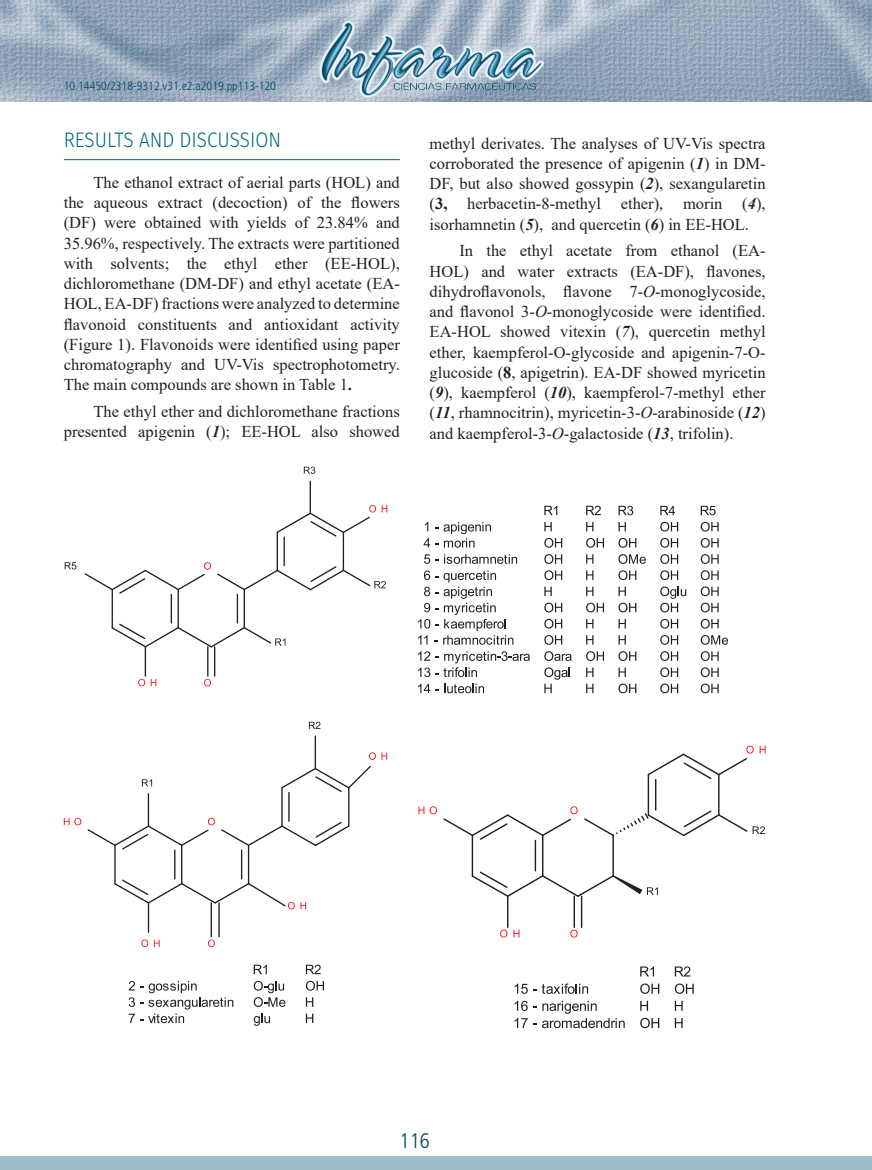
<style>
.page{position:relative;width:872px;height:1170px;background:#fff}
.page>*{position:absolute;margin:0;border:0;box-sizing:border-box;transform-origin:0 0}
.t1{font:300 21px "Fira Sans";color:#006675;scale:.9 1}
.t2{font:300 condensed 21px "Frutiger";color:#004766}
.t3{font:16.5px/20.2px "Times New Roman";color:#231f20;text-align:justify}
.t4{font:300 condensed 12px "Frutiger";color:#004766}
.s1{font-weight:700}
.s2{font-weight:700;font-style:italic}
.s3{font-style:italic}
</style>
<div class="page">
<img style="left:0;top:0;width:872px;height:101px">
<div style="left:0;top:1155px;width:872px;height:14px;background:#9ebfc9"></div>
<img style="left:319px;top:20px;width:225px;height:77px">
<hr style="left:64px;top:159px;width:336px;height:1px;background:#006675">
<svg style="left:423px;top:522px;width:68px;height:25px"></svg>
<svg style="left:424px;top:554px;width:93px;height:10px"></svg>
<svg style="left:418px;top:570px;width:95px;height:74px"></svg>
<svg style="left:418px;top:651px;width:112px;height:26px"></svg>
<svg style="left:418px;top:683px;width:66px;height:10px"></svg>
<svg style="left:544px;top:505px;width:13px;height:10px"></svg>
<svg style="left:544px;top:522px;width:8px;height:9px"></svg>
<svg style="left:544px;top:538px;width:18px;height:9px"></svg>
<svg style="left:544px;top:554px;width:18px;height:10px"></svg>
<svg style="left:544px;top:570px;width:18px;height:10px"></svg>
<svg style="left:544px;top:586px;width:8px;height:10px"></svg>
<svg style="left:544px;top:602px;width:18px;height:10px"></svg>
<svg style="left:544px;top:618px;width:18px;height:10px"></svg>
<svg style="left:544px;top:635px;width:18px;height:9px"></svg>
<svg style="left:544px;top:651px;width:27px;height:10px"></svg>
<svg style="left:544px;top:667px;width:26px;height:26px"></svg>
<svg style="left:586px;top:505px;width:15px;height:10px"></svg>
<svg style="left:586px;top:522px;width:7px;height:9px"></svg>
<svg style="left:586px;top:538px;width:18px;height:9px"></svg>
<svg style="left:586px;top:554px;width:7px;height:9px"></svg>
<svg style="left:586px;top:570px;width:7px;height:10px"></svg>
<svg style="left:586px;top:586px;width:7px;height:10px"></svg>
<svg style="left:586px;top:602px;width:18px;height:10px"></svg>
<svg style="left:586px;top:619px;width:7px;height:9px"></svg>
<svg style="left:586px;top:635px;width:7px;height:9px"></svg>
<svg style="left:586px;top:651px;width:18px;height:10px"></svg>
<svg style="left:586px;top:667px;width:7px;height:10px"></svg>
<svg style="left:586px;top:683px;width:7px;height:10px"></svg>
<svg style="left:618px;top:505px;width:15px;height:10px"></svg>
<svg style="left:618px;top:522px;width:8px;height:9px"></svg>
<svg style="left:618px;top:538px;width:18px;height:9px"></svg>
<svg style="left:618px;top:554px;width:28px;height:10px"></svg>
<svg style="left:618px;top:570px;width:18px;height:10px"></svg>
<svg style="left:618px;top:586px;width:8px;height:10px"></svg>
<svg style="left:618px;top:602px;width:18px;height:10px"></svg>
<svg style="left:618px;top:619px;width:8px;height:9px"></svg>
<svg style="left:618px;top:635px;width:8px;height:9px"></svg>
<svg style="left:618px;top:651px;width:18px;height:10px"></svg>
<svg style="left:618px;top:667px;width:8px;height:10px"></svg>
<svg style="left:618px;top:683px;width:18px;height:10px"></svg>
<svg style="left:660px;top:505px;width:15px;height:10px"></svg>
<svg style="left:660px;top:521px;width:18px;height:10px"></svg>
<svg style="left:660px;top:538px;width:18px;height:9px"></svg>
<svg style="left:660px;top:554px;width:18px;height:10px"></svg>
<svg style="left:660px;top:570px;width:18px;height:10px"></svg>
<svg style="left:660px;top:586px;width:26px;height:26px"></svg>
<svg style="left:660px;top:618px;width:18px;height:10px"></svg>
<svg style="left:660px;top:635px;width:18px;height:9px"></svg>
<svg style="left:660px;top:651px;width:18px;height:10px"></svg>
<svg style="left:660px;top:667px;width:18px;height:10px"></svg>
<svg style="left:660px;top:683px;width:18px;height:10px"></svg>
<svg style="left:700px;top:505px;width:15px;height:10px"></svg>
<svg style="left:700px;top:521px;width:18px;height:10px"></svg>
<svg style="left:700px;top:538px;width:18px;height:9px"></svg>
<svg style="left:700px;top:554px;width:18px;height:10px"></svg>
<svg style="left:700px;top:570px;width:18px;height:10px"></svg>
<svg style="left:700px;top:586px;width:18px;height:10px"></svg>
<svg style="left:700px;top:602px;width:18px;height:10px"></svg>
<svg style="left:700px;top:618px;width:18px;height:10px"></svg>
<svg style="left:700px;top:635px;width:28px;height:9px"></svg>
<svg style="left:700px;top:651px;width:18px;height:10px"></svg>
<svg style="left:700px;top:667px;width:18px;height:10px"></svg>
<svg style="left:700px;top:683px;width:18px;height:10px"></svg>
<svg style="left:138px;top:678px;width:7px;height:8px"></svg>
<svg style="left:151px;top:679px;width:5px;height:7px"></svg>
<svg style="left:382px;top:505px;width:5px;height:7px"></svg>
<svg style="left:204px;top:679px;width:7px;height:7px"></svg>
<hr style="left:145px;top:646px;width:1px;height:30px;background:#231f20">
<hr style="left:277px;top:532px;width:1px;height:38px;background:#231f20">
<hr style="left:283px;top:537px;width:2px;height:28px;background:#231f20">
<hr style="left:343px;top:532px;width:1px;height:38px;background:#231f20">
<svg style="left:276px;top:505px;width:100px;height:32px"></svg>
<svg style="left:304px;top:466px;width:11px;height:8px"></svg>
<hr style="left:309px;top:481px;width:2px;height:32px;background:#231f20">
<hr style="left:207px;top:646px;width:1px;height:30px;background:#231f20">
<hr style="left:214px;top:646px;width:1px;height:30px;background:#231f20">
<svg style="left:65px;top:562px;width:11px;height:7px"></svg>
<svg style="left:84px;top:562px;width:302px;height:86px"></svg>
<svg style="left:129px;top:981px;width:104px;height:42px"></svg>
<svg style="left:254px;top:964px;width:13px;height:10px"></svg>
<svg style="left:254px;top:980px;width:31px;height:26px"></svg>
<svg style="left:254px;top:1013px;width:16px;height:12px"></svg>
<svg style="left:306px;top:964px;width:15px;height:10px"></svg>
<svg style="left:306px;top:980px;width:18px;height:10px"></svg>
<svg style="left:306px;top:997px;width:7px;height:9px"></svg>
<svg style="left:306px;top:1013px;width:7px;height:9px"></svg>
<svg style="left:141px;top:939px;width:7px;height:7px"></svg>
<svg style="left:154px;top:939px;width:6px;height:7px"></svg>
<svg style="left:208px;top:939px;width:7px;height:7px"></svg>
<hr style="left:148px;top:902px;width:1px;height:30px;background:#231f20">
<hr style="left:281px;top:787px;width:2px;height:39px;background:#231f20">
<hr style="left:288px;top:792px;width:2px;height:29px;background:#231f20">
<hr style="left:348px;top:787px;width:1px;height:39px;background:#231f20">
<svg style="left:281px;top:752px;width:106px;height:41px"></svg>
<svg style="left:309px;top:721px;width:11px;height:7px"></svg>
<hr style="left:315px;top:736px;width:1px;height:32px;background:#231f20">
<hr style="left:211px;top:902px;width:1px;height:34px;background:#231f20">
<hr style="left:218px;top:902px;width:2px;height:34px;background:#231f20">
<svg style="left:142px;top:779px;width:10px;height:7px"></svg>
<hr style="left:148px;top:793px;width:1px;height:33px;background:#231f20">
<svg style="left:64px;top:817px;width:286px;height:92px"></svg>
<svg style="left:514px;top:983px;width:74px;height:10px"></svg>
<svg style="left:514px;top:1000px;width:110px;height:28px"></svg>
<svg style="left:640px;top:966px;width:14px;height:10px"></svg>
<svg style="left:640px;top:983px;width:19px;height:10px"></svg>
<svg style="left:640px;top:1000px;width:8px;height:10px"></svg>
<svg style="left:640px;top:1017px;width:19px;height:11px"></svg>
<svg style="left:675px;top:966px;width:15px;height:10px"></svg>
<svg style="left:675px;top:983px;width:18px;height:10px"></svg>
<svg style="left:675px;top:1000px;width:7px;height:10px"></svg>
<svg style="left:675px;top:1018px;width:7px;height:9px"></svg>
<svg style="left:500px;top:929px;width:7px;height:8px"></svg>
<svg style="left:513px;top:929px;width:6px;height:8px"></svg>
<svg style="left:759px;top:745px;width:6px;height:8px"></svg>
<svg style="left:570px;top:929px;width:7px;height:8px"></svg>
<hr style="left:542px;top:835px;width:1px;height:40px;background:#231f20">
<hr style="left:534px;top:840px;width:2px;height:30px;background:#231f20">
<hr style="left:472px;top:835px;width:1px;height:41px;background:#231f20">
<hr style="left:507px;top:896px;width:1px;height:31px;background:#231f20">
<hr style="left:612px;top:835px;width:2px;height:40px;background:#231f20">
<hr style="left:647px;top:774px;width:2px;height:41px;background:#231f20">
<hr style="left:655px;top:779px;width:1px;height:31px;background:#231f20">
<hr style="left:718px;top:774px;width:1px;height:40px;background:#231f20">
<svg style="left:584px;top:809px;width:181px;height:28px"></svg>
<svg style="left:647px;top:745px;width:106px;height:35px"></svg>
<hr style="left:573px;top:896px;width:2px;height:31px;background:#231f20">
<hr style="left:581px;top:896px;width:1px;height:31px;background:#231f20">
<svg style="left:418px;top:806px;width:159px;height:35px"></svg>
<svg style="left:471px;top:870px;width:187px;height:28px"></svg>
<p class="t4" style="left:64px;top:79px;width:214px">10.14450/2318-9312.v31.e2.a2019.pp113-120</p>
<p class="t1" style="left:64px;top:125px;width:243px">RESULTS AND DISCUSSION</p>
<p class="t3" style="left:64px;top:172px;width:337px;text-indent:30px">The ethanol extract of aerial parts (HOL) and the aqueous extract (decoction) of the flowers (DF) were obtained with yields of 23.84% and 35.96%, respectively. The extracts were partitioned with solvents; the ethyl ether (EE-HOL), dichloromethane (DM-DF) and ethyl acetate (EA-HOL, EA-DF) fractions were analyzed to determine flavonoid constituents and antioxidant activity (Figure 1). Flavonoids were identified using paper chromatography and UV-Vis spectrophotometry.<br>The main compounds are shown in Table 1<span class="s1">.</span></p>
<p class="t3" style="left:64px;top:401px;width:337px;text-align:right">The ethyl ether and dichloromethane fractions presented apigenin (<span class="s2">1</span>); EE-HOL also showed</p>
<p class="t3" style="left:429px;top:132px;width:337px">methyl derivates. The analyses of UV-Vis spectra corroborated the presence of apigenin (<span class="s2">1</span>) in DM-DF, but also showed gossypin (<span class="s2">2</span>), sexangularetin (<span class="s1">3,</span> herbacetin-8-methyl ether), morin (<span class="s2">4</span>), isorhamnetin (<span class="s2">5</span>), and quercetin (<span class="s2">6</span>) in EE-HOL.</p>
<p class="t3" style="left:429px;top:240px;width:337px;text-indent:30px">In the ethyl acetate from ethanol (EA-HOL) and water extracts (EA-DF), flavones, dihydroflavonols, flavone 7-<span class="s3">O</span>-monoglycoside, and flavonol 3-<span class="s3">O</span>-monoglycoside were identified.<br>EA-HOL showed vitexin (<span class="s2">7</span>), quercetin methyl ether, kaempferol-O-glycoside and apigenin-7-O&shy;glucoside (<span class="s1">8</span>, apigetrin). EA-DF showed myricetin (<span class="s2">9</span>), kaempferol (<span class="s2">10</span>), kaempferol-7-methyl ether (<span class="s2">11</span>, rhamnocitrin), myricetin-3-<span class="s3">O</span>-arabinoside (<span class="s2">12</span>) and kaempferol-3-<span class="s3">O</span>-galactoside (<span class="s2">13</span>, trifolin).</p>
<p class="t2" style="left:399px;top:1128px;width:32px">116</p>
</div>
